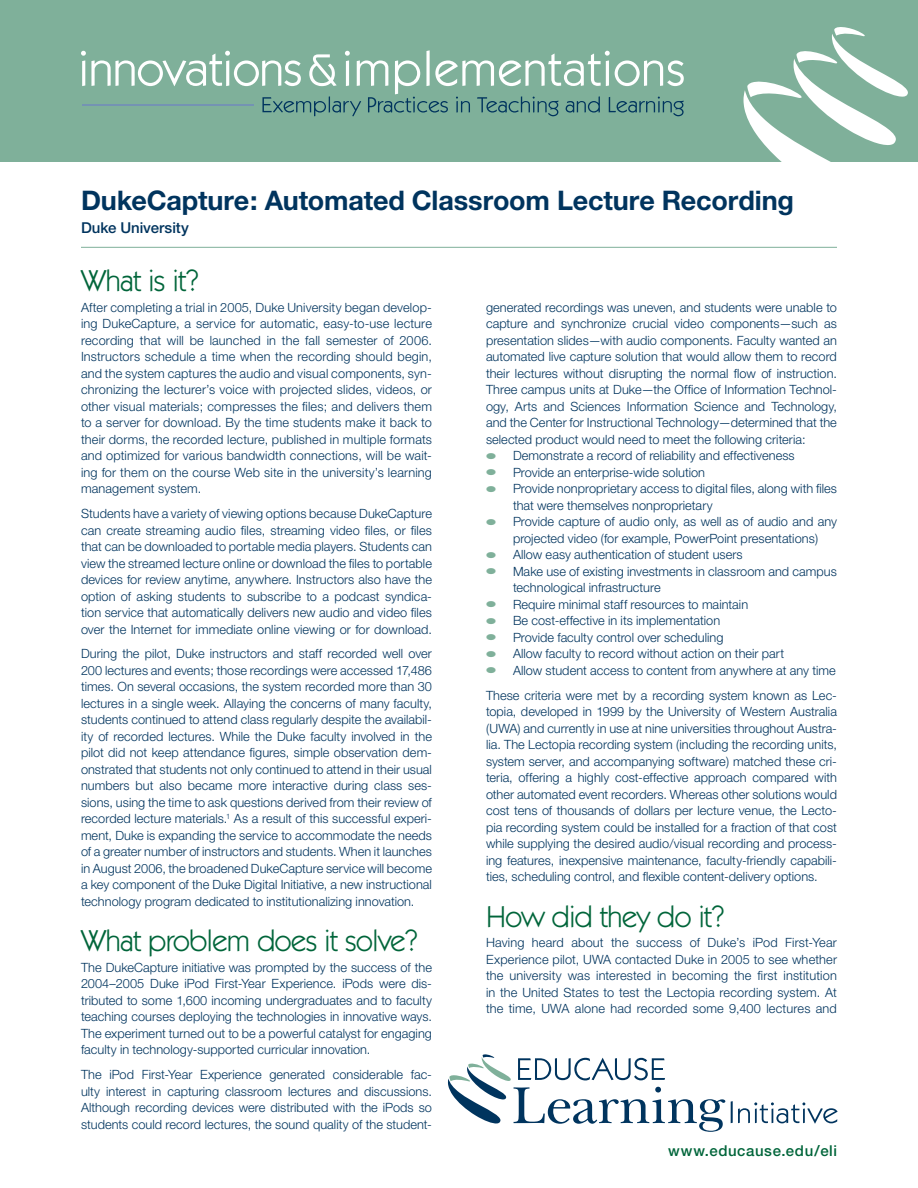
<style>
.page{position:relative;width:918px;height:1188px;background:#fff}
.page>*{position:absolute;margin:0;border:0;box-sizing:border-box;transform-origin:0 0}
.t1{font:30px "Itc Kabel";letter-spacing:-.02em;color:#00653a}
.t2{font:700 27px "Helvetica Neue";letter-spacing:-.005em;color:#00345e}
.t3{font:500 15px "Helvetica Neue";letter-spacing:.04em;color:#00653a}
.t4{font:500 15px "Helvetica Neue";color:#00345e}
.t5{font:300 12.75px/16.5px "Helvetica Neue";letter-spacing:.005em;color:#00345e;text-align:justify}
.s1{color:#7fb09a}
</style>
<div class="page">
<div style="left:0;top:0;width:918px;height:162px;background:#7fb09a"></div>
<svg style="left:744px;top:27px;width:164px;height:135px"></svg>
<svg style="left:731px;top:1101px;width:107px;height:23px"></svg>
<svg style="left:448px;top:1054px;width:277px;height:78px"></svg>
<svg style="left:81px;top:50px;width:603px;height:66px"></svg>
<hr style="left:81px;top:247px;width:756px;height:1px;background:#7fb09a">
<h2 class="t2" style="left:81px;top:184px;width:714px">DukeCapture: Automated Classroom Lecture Recording</h2>
<p class="t4" style="left:81px;top:219px;width:110px">Duke University</p>
<h1 class="t1" style="left:81px;top:264px;width:119px">What is it?</h1>
<p class="t5" style="left:81px;top:299px;width:353px">After completing a trial in 2005, Duke University began develop&shy;ing DukeCapture, a service for automatic, easy-to-use lecture recording that will be launched in the fall semester of 2006.<br>Instructors schedule a time when the recording should begin, and the system captures the audio and visual components, syn&shy;chronizing the lecturer’s voice with projected slides, videos, or other visual materials; compresses the files; and delivers them to a server for download. By the time students make it back to their dorms, the recorded lecture, published in multiple formats and optimized for various bandwidth connections, will be wait&shy;ing for them on the course Web site in the university’s learning management system.</p>
<p class="t5" style="left:81px;top:505px;width:353px">Students have a variety of viewing options because DukeCapture can create streaming audio files, streaming video files, or files that can be downloaded to portable media players. Students can view the streamed lecture online or download the files to portable devices for review anytime, anywhere. Instructors also have the option of asking students to subscribe to a podcast syndica&shy;tion service that automatically delivers new audio and video files over the Internet for immediate online viewing or for download.</p>
<p class="t5" style="left:81px;top:645px;width:353px">During the pilot, Duke instructors and staff recorded well over 200 lectures and events; those recordings were accessed 17,486 times. On several occasions, the system recorded more than 30 lectures in a single week. Allaying the concerns of many faculty, students continued to attend class regularly despite the availabil&shy;ity of recorded lectures. While the Duke faculty involved in the pilot did not keep attendance figures, simple observation dem&shy;onstrated that students not only continued to attend in their usual numbers but also became more interactive during class ses&shy;sions, using the time to ask questions derived from their review of recorded lecture materials.<sup>1</sup> As a result of this successful experi&shy;ment, Duke is expanding the service to accommodate the needs of a greater number of instructors and students. When it launches in August 2006, the broadened DukeCapture service will become a key component of the Duke Digital Initiative, a new instructional technology program dedicated to institutionalizing innovation.</p>
<h1 class="t1" style="left:81px;top:924px;width:338px">What problem does it solve?</h1>
<p class="t5" style="left:81px;top:959px;width:353px">The DukeCapture initiative was prompted by the success of the 2004–2005 Duke iPod First-Year Experience. iPods were dis&shy;tributed to some 1,600 incoming undergraduates and to faculty teaching courses deploying the technologies in innovative ways.<br>The experiment turned out to be a powerful catalyst for engaging faculty in technology-supported curricular innovation.</p>
<p class="t5" style="left:81px;top:1066px;width:352px">The iPod First-Year Experience generated considerable fac&shy;ulty interest in capturing classroom lectures and discussions.<br>Although recording devices were distributed with the iPods so students could record lectures, the sound quality of the student-</p>
<p class="t5" style="left:486px;top:299px;width:353px">generated recordings was uneven, and students were unable to capture and synchronize crucial video components—such as presentation slides—with audio components. Faculty wanted an automated live capture solution that would allow them to record their lectures without disrupting the normal flow of instruction.<br>Three campus units at Duke—the Office of Information Technol&shy;ogy, Arts and Sciences Information Science and Technology, and the Center for Instructional Technology—determined that the selected product would need to meet the following criteria:</p>
<p class="t5" style="left:486px;top:447px;width:310px"><span class="s1">●</span> Demonstrate a record of reliability and effectiveness</p>
<p class="t5" style="left:486px;top:464px;width:221px"><span class="s1">●</span> Provide an enterprise-wide solution</p>
<p class="t5" style="left:513px;top:480px;width:326px;text-indent:-27px"><span class="s1">●</span> Provide nonproprietary access to digital files, along with files that were themselves nonproprietary</p>
<p class="t5" style="left:513px;top:513px;width:326px;text-indent:-27px"><span class="s1">●</span> Provide capture of audio only, as well as of audio and any projected video (for example, PowerPoint presentations)</p>
<p class="t5" style="left:486px;top:546px;width:258px"><span class="s1">●</span> Allow easy authentication of student users</p>
<p class="t5" style="left:513px;top:563px;width:325px;text-indent:-27px"><span class="s1">●</span> Make use of existing investments in classroom and campus technological infrastructure</p>
<p class="t5" style="left:486px;top:596px;width:264px"><span class="s1">●</span> Require minimal staff resources to maintain</p>
<p class="t5" style="left:486px;top:612px;width:236px"><span class="s1">●</span> Be cost-effective in its implementation</p>
<p class="t5" style="left:486px;top:629px;width:239px"><span class="s1">●</span> Provide faculty control over scheduling</p>
<p class="t5" style="left:486px;top:645px;width:300px"><span class="s1">●</span> Allow faculty to record without action on their part</p>
<p class="t5" style="left:486px;top:658px;width:352px;line-height:24.8px"><span class="s1">●</span> Allow student access to content from anywhere at any time<br>These criteria were met by a recording system known as Lec-</p>
<p class="t5" style="left:486px;top:703px;width:353px">topia, developed in 1999 by the University of Western Australia (UWA) and currently in use at nine universities throughout Austra&shy;lia. The Lectopia recording system (including the recording units, system server, and accompanying software) matched these cri&shy;teria, offering a highly cost-effective approach compared with other automated event recorders. Whereas other solutions would cost tens of thousands of dollars per lecture venue, the Lecto&shy;pia recording system could be installed for a fraction of that cost while supplying the desired audio/visual recording and process&shy;ing features, inexpensive maintenance, faculty-friendly capabili&shy;ties, scheduling control, and flexible content-delivery options.</p>
<h1 class="t1" style="left:486px;top:899px;width:240px">How did they do it?</h1>
<p class="t5" style="left:486px;top:934px;width:353px">Having heard about the success of Duke’s iPod First-Year Experience pilot, UWA contacted Duke in 2005 to see whether the university was interested in becoming the first institution in the United States to test the Lectopia recording system. At the time, UWA alone had recorded some 9,400 lectures and</p>
<p class="t3" style="left:668px;top:1142px;width:170px">www.educause.edu/eli</p>
</div>
